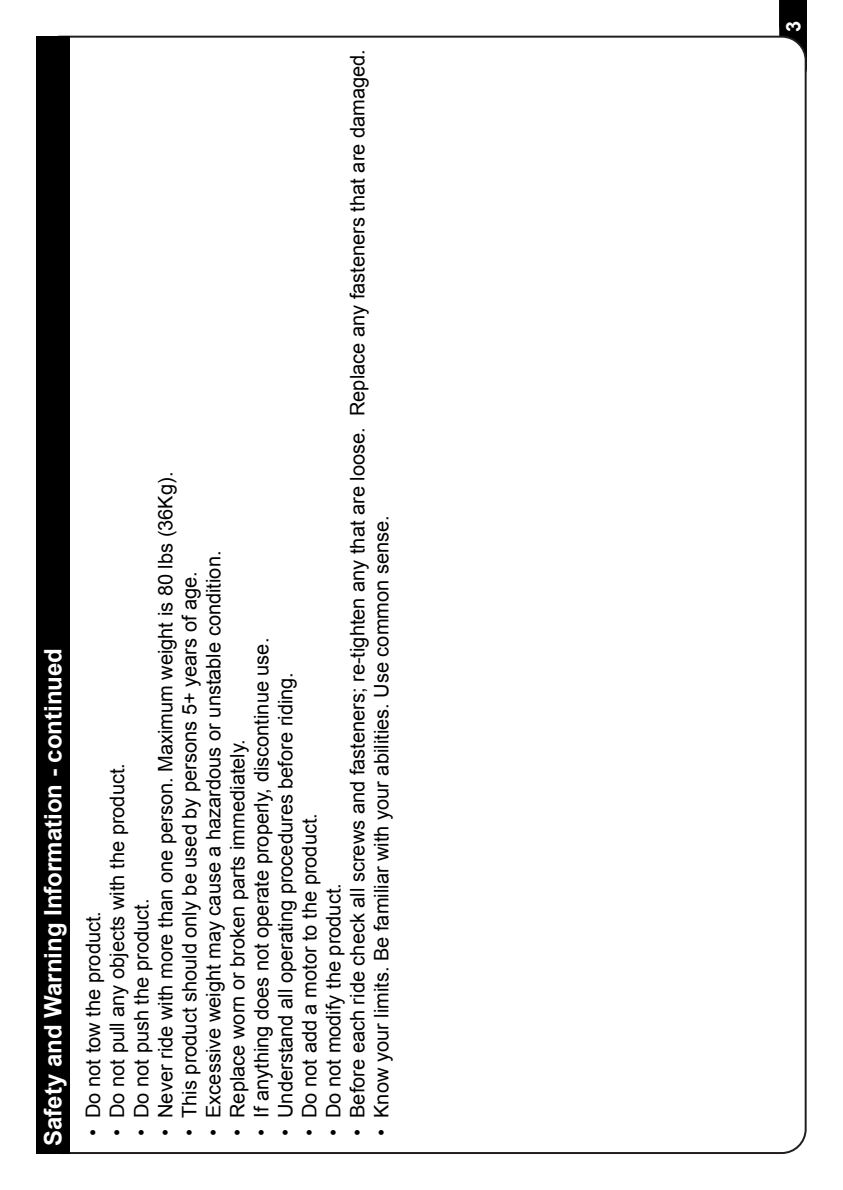
<style>
.page{position:relative;width:843px;height:1190px;background:#fff}
.page>*{position:absolute;margin:0;border:0;box-sizing:border-box;transform-origin:0 0}
.t1{font:700 24px "Arial";color:#fff}
.t2{font:20px "Arial";color:#000}
.t3{font:700 20px "Arial";color:#fff}
</style>
<div class="page">
<svg style="left:779px;top:0;width:27px;height:78px"></svg>
<div style="left:36px;top:36px;width:33px;height:1117px;background:#000"></div>
<p class="t1" style="left:37px;top:1145px;width:499px;rotate:-90deg">Safety and Warning Information - continued</p>
<p class="t2" style="left:344px;top:1135px;width:1088px;rotate:-90deg">• Before each ride check all screws and fasteners; re-tighten any that are loose. Replace any fasteners that are damaged.</p>
<p class="t2" style="left:152px;top:1135px;width:665px;rotate:-90deg">• Never ride with more than one person. Maximum weight is 80 lbs (36Kg).</p>
<p class="t2" style="left:368px;top:1135px;width:622px;rotate:-90deg">• Know your limits. Be familiar with your abilities. Use common sense.</p>
<p class="t2" style="left:200px;top:1135px;width:586px;rotate:-90deg">• Excessive weight may cause a hazardous or unstable condition.</p>
<p class="t2" style="left:176px;top:1135px;width:566px;rotate:-90deg">• This product should only be used by persons 5+ years of age.</p>
<p class="t2" style="left:248px;top:1135px;width:499px;rotate:-90deg">• If anything does not operate properly, discontinue use.</p>
<p class="t2" style="left:272px;top:1135px;width:465px;rotate:-90deg">• Understand all operating procedures before riding.</p>
<p class="t2" style="left:224px;top:1135px;width:398px;rotate:-90deg">• Replace worn or broken parts immediately.</p>
<p class="t2" style="left:104px;top:1135px;width:374px;rotate:-90deg">• Do not pull any objects with the product.</p>
<p class="t2" style="left:296px;top:1135px;width:324px;rotate:-90deg">• Do not add a motor to the product.</p>
<p class="t2" style="left:320px;top:1135px;width:254px;rotate:-90deg">• Do not modify the product.</p>
<p class="t2" style="left:128px;top:1135px;width:239px;rotate:-90deg">• Do not push the product.</p>
<p class="t2" style="left:80px;top:1135px;width:226px;rotate:-90deg">• Do not tow the product.</p>
<p class="t3" style="left:779px;top:32px;width:13px;rotate:-90deg">3</p>
</div>
